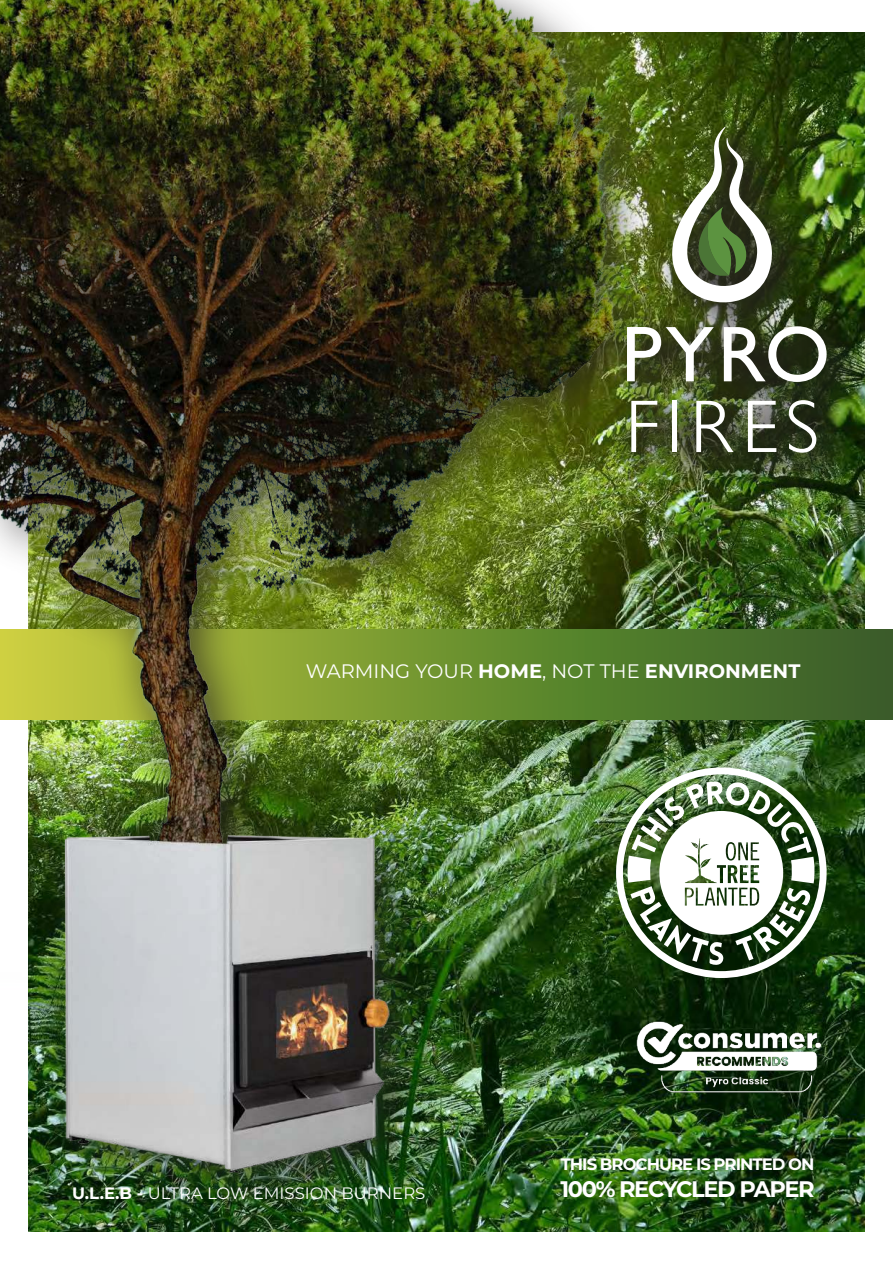
<style>
.page{position:relative;width:893px;height:1263px;background:#fff}
.page>*{position:absolute;margin:0;border:0;box-sizing:border-box;transform-origin:0 0}
.t1{font:700 22.5px "Montserrat";letter-spacing:-.06em;color:#fff}
.t2{font:19.5px "Montserrat";letter-spacing:-.005em;color:#fff}
.t3{font:16.5px "Montserrat";color:#fff}
.t4{font:700 16.5px "Montserrat";letter-spacing:-.06em;color:#fff}
.s1{font-weight:700}
</style>
<div class="page">
<img style="left:28px;top:32px;width:836px;height:1199px">
<img style="left:663px;top:629px;width:230px;height:90px">
<img style="left:0;top:0;width:641px;height:1227px">
<div style="left:604px;top:106px;width:265px;height:389px;background:#221f1f;opacity:.75"></div>
<svg style="left:671px;top:127px;width:101px;height:176px"></svg>
<svg style="left:627px;top:327px;width:87px;height:54px"></svg>
<svg style="left:724px;top:326px;width:103px;height:56px"></svg>
<svg style="left:631px;top:401px;width:26px;height:51px"></svg>
<div style="left:672px;top:401px;width:5px;height:51px;background:#fff"></div>
<svg style="left:696px;top:401px;width:38px;height:51px"></svg>
<svg style="left:748px;top:401px;width:28px;height:51px"></svg>
<svg style="left:789px;top:400px;width:27px;height:53px"></svg>
<img style="left:609px;top:984px;width:218px;height:143px">
<svg style="left:616px;top:767px;width:211px;height:211px"></svg>
<p class="t2" style="left:306px;top:663px;width:496px">WARMING YOUR <span class="s1">HOME</span>, NOT THE <span class="s1">ENVIRONMENT</span></p>
<p class="t3" style="left:72px;top:1186px;width:355px"><span class="s1">U.L.E.B -</span> ULTRA LOW EMISSION BURNERS</p>
<p class="t4" style="left:561px;top:1156px;width:255px">THIS BROCHURE IS PRINTED ON</p>
<p class="t1" style="left:560px;top:1178px;width:256px">100% RECYCLED PAPER</p>
</div>
